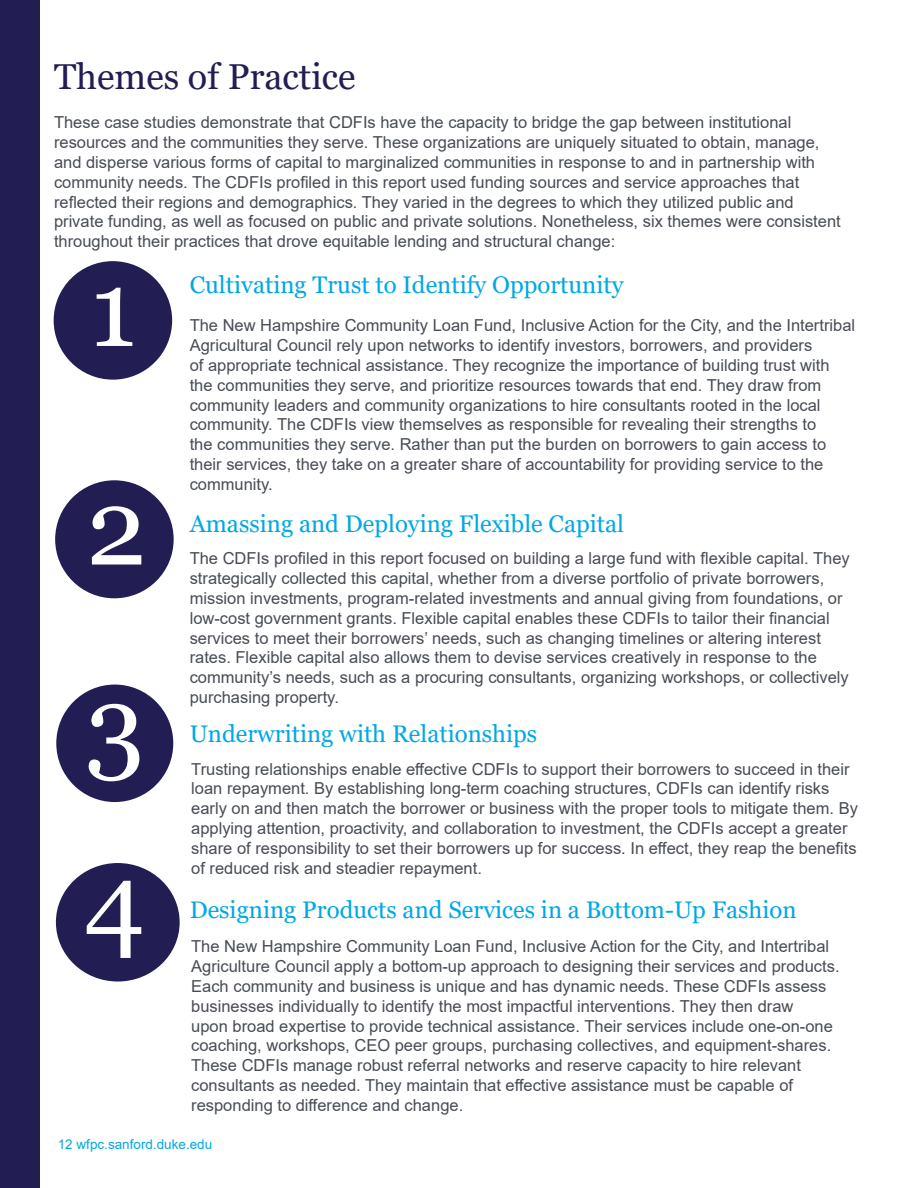
<style>
.page{position:relative;width:918px;height:1188px;background:#fff}
.page>*{position:absolute;margin:0;border:0;box-sizing:border-box;transform-origin:0 0}
.t1{font:108px/197.5px "Georgia";color:#fff}
.t2{font:36px "Georgia";color:#221e53}
.t3{font:24px "Georgia";color:#00a8e4}
.t4{font:16.5px/19.8px "Arial";color:#474c55}
.t5{font:13.5px "Arial";color:#00a8e4}
</style>
<div class="page">
<div style="left:55px;top:480px;width:119px;height:118px;background:#221e53;border-radius:50%"></div>
<div style="left:56px;top:685px;width:117px;height:117px;background:#221e53;border-radius:50%"></div>
<div style="left:54px;top:261px;width:118px;height:119px;background:#221e53;border-radius:50%"></div>
<div style="left:56px;top:863px;width:124px;height:119px;background:#221e53;border-radius:50%"></div>
<div style="left:0;top:0;width:40px;height:1188px;background:#221e53"></div>
<h2 class="t2" style="left:54px;top:55px;width:303px">Themes of Practice</h2>
<p class="t4" style="left:54px;top:113px;width:788px">These case studies demonstrate that CDFIs have the capacity to bridge the gap between institutional resources and the communities they serve. These organizations are uniquely situated to obtain, manage, and disperse various forms of capital to marginalized communities in response to and in partnership with community needs. The CDFIs profiled in this report used funding sources and service approaches that reflected their regions and demographics. They varied in the degrees to which they utilized public and private funding, as well as focused on public and private solutions. Nonetheless, six themes were consistent throughout their practices that drove equitable lending and structural change:</p>
<h1 class="t1" style="left:90px;top:212px;width:48px">1</h1>
<h3 class="t3" style="left:190px;top:270px;width:435px">Cultivating Trust to Identify Opportunity</h3>
<p class="t4" style="left:190px;top:316px;width:667px">The New Hampshire Community Loan Fund, Inclusive Action for the City, and the Intertribal Agricultural Council rely upon networks to identify investors, borrowers, and providers<br>of appropriate technical assistance. They recognize the importance of building trust with the communities they serve, and prioritize resources towards that end. They draw from community leaders and community organizations to hire consultants rooted in the local community. The CDFIs view themselves as responsible for revealing their strengths to<br>the communities they serve. Rather than put the burden on borrowers to gain access to their services, they take on a greater share of accountability for providing service to the community.</p>
<h1 class="t1" style="left:85px;top:431px;width:63px">2<br>3</h1>
<h1 class="t1" style="left:84px;top:805px;width:63px">4</h1>
<h3 class="t3" style="left:190px;top:509px;width:436px">Amassing and Deploying Flexible Capital</h3>
<p class="t4" style="left:190px;top:549px;width:662px">The CDFIs profiled in this report focused on building a large fund with flexible capital. They strategically collected this capital, whether from a diverse portfolio of private borrowers, mission investments, program-related investments and annual giving from foundations, or low-cost government grants. Flexible capital enables these CDFIs to tailor their financial services to meet their borrowers’ needs, such as changing timelines or altering interest rates. Flexible capital also allows them to devise services creatively in response to the community’s needs, such as a procuring consultants, organizing workshops, or collectively purchasing property.</p>
<h3 class="t3" style="left:190px;top:719px;width:349px">Underwriting with Relationships</h3>
<p class="t4" style="left:191px;top:759px;width:668px">Trusting relationships enable effective CDFIs to support their borrowers to succeed in their loan repayment. By establishing long-term coaching structures, CDFIs can identify risks early on and then match the borrower or business with the proper tools to mitigate them. By applying attention, proactivity, and collaboration to investment, the CDFIs accept a greater share of responsibility to set their borrowers up for success. In effect, they reap the benefits of reduced risk and steadier repayment.</p>
<h3 class="t3" style="left:190px;top:895px;width:608px">Designing Products and Services in a Bottom-Up Fashion</h3>
<p class="t4" style="left:191px;top:937px;width:650px">The New Hampshire Community Loan Fund, Inclusive Action for the City, and Intertribal Agriculture Council apply a bottom-up approach to designing their services and products.<br>Each community and business is unique and has dynamic needs. These CDFIs assess businesses individually to identify the most impactful interventions. They then draw<br>upon broad expertise to provide technical assistance. Their services include one-on-one coaching, workshops, CEO peer groups, purchasing collectives, and equipment-shares.<br>These CDFIs manage robust referral networks and reserve capacity to hire relevant consultants as needed. They maintain that effective assistance must be capable of responding to difference and change.</p>
<p class="t5" style="left:58px;top:1135px;width:156px">12 wfpc.sanford.duke.edu</p>
</div>
